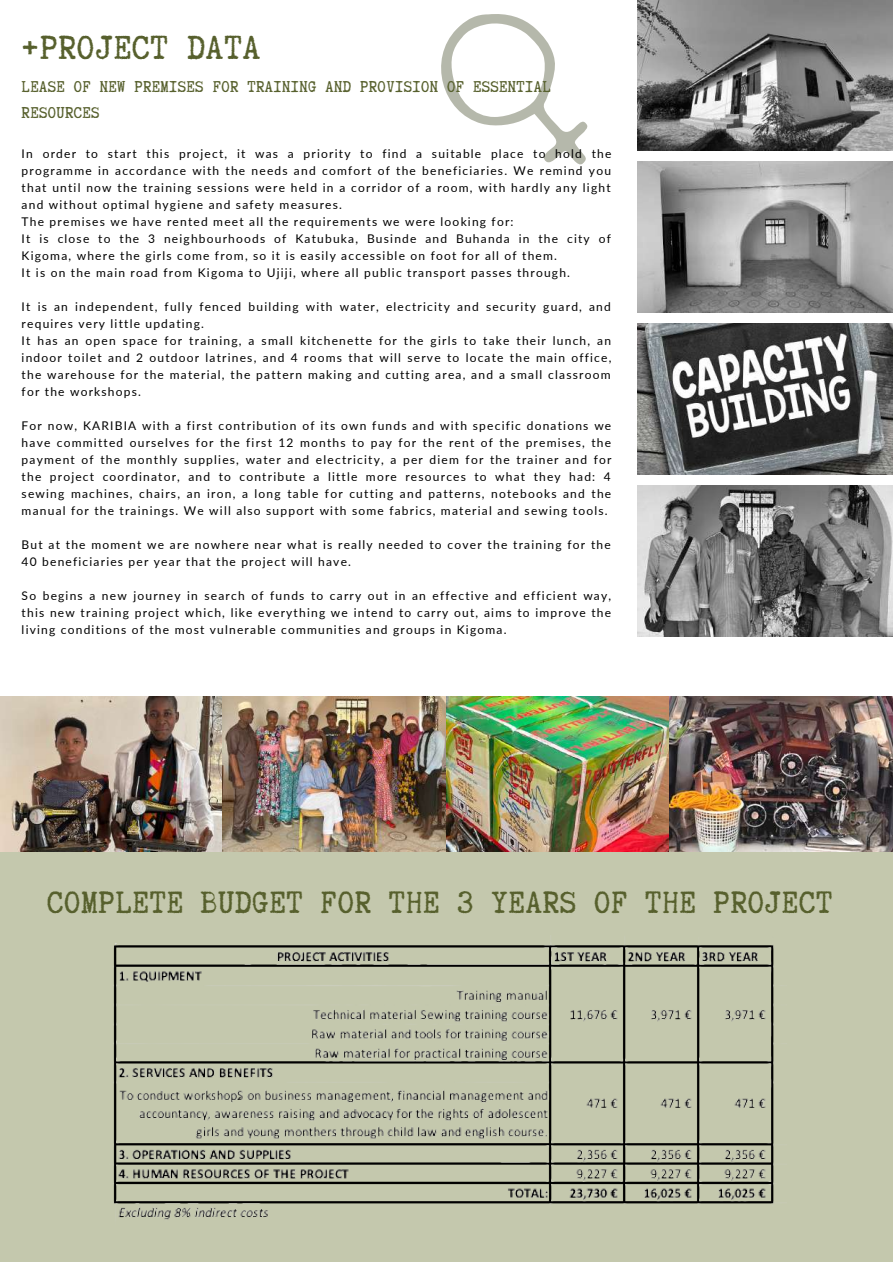
<style>
.page{position:relative;width:893px;height:1264px;background:#fff}
.page>*{position:absolute;margin:0;border:0;box-sizing:border-box;transform-origin:0 0}
.t1{font:39.6px "Truetypewriter Polygl OTT";letter-spacing:.02em;color:#57602d}
.t2{font:36.75px "Truetypewriter Polygl OTT";letter-spacing:.02em;color:#57602d}
.t3{font:22.5px "Articulat CF";color:#000}
.t4{font:18.75px/25.8px "Truetypewriter Polygl OTT";letter-spacing:.02em;color:#57602d}
.t5{font:12px/17px "Lato";letter-spacing:.1em;color:#000}
</style>
<div class="page">
<img style="left:0;top:696px;width:892px;height:156px">
<img style="left:637px;top:0;width:255px;height:151px">
<img style="left:637px;top:162px;width:255px;height:150px">
<img style="left:637px;top:324px;width:255px;height:150px">
<img style="left:637px;top:486px;width:255px;height:150px">
<div style="left:0;top:852px;width:892px;height:409px;background:#c4c8ad"></div>
<svg style="left:441px;top:14px;width:147px;height:151px"></svg>
<img style="left:113px;top:943px;width:661px;height:277px">
<h1 class="t1" style="left:22px;top:27px;width:240px">+PROJECT DATA</h1>
<h3 class="t4" style="left:22px;top:73px;width:530px">LEASE OF NEW PREMISES FOR TRAINING AND PROVISION OF ESSENTIAL<br>RESOURCES</h3>
<p class="t5" style="left:22px;top:145px;width:591px">In order to start this project, it was a priority to find a suitable place to hold the programme in accordance with the needs and comfort of the beneficiaries. We remind you that until now the training sessions were held in a corridor of a room, with hardly any light and without optimal hygiene and safety measures.<br>The premises we have rented meet all the requirements we were looking for:<br>It is close to the 3 neighbourhoods of Katubuka, Businde and Buhanda in the city of Kigoma, where the girls come from, so it is easily accessible on foot for all of them.<br>It is on the main road from Kigoma to Ujiji, where all public transport passes through.</p>
<p class="t5" style="left:22px;top:298px;width:591px">It is an independent, fully fenced building with water, electricity and security guard, and requires very little updating.<br>It has an open space for training, a small kitchenette for the girls to take their lunch, an indoor toilet and 2 outdoor latrines, and 4 rooms that will serve to locate the main office, the warehouse for the material, the pattern making and cutting area, and a small classroom for the workshops.</p>
<p class="t5" style="left:22px;top:417px;width:591px;text-align:justify">For now, KARIBIA with a first contribution of its own funds and with specific donations we have committed ourselves for the first 12 months to pay for the rent of the premises, the payment of the monthly supplies, water and electricity, a per diem for the trainer and for the project coordinator, and to contribute a little more resources to what they had: 4 sewing machines, chairs, an iron, a long table for cutting and patterns, notebooks and the manual for the trainings. We will also support with some fabrics, material and sewing tools.</p>
<p class="t5" style="left:22px;top:536px;width:590px">But at the moment we are nowhere near what is really needed to cover the training for the<br>40 beneficiaries per year that the project will have.</p>
<p class="t5" style="left:22px;top:587px;width:591px;text-align:justify">So begins a new journey in search of funds to carry out in an effective and efficient way, this new training project which, like everything we intend to carry out, aims to improve the living conditions of the most vulnerable communities and groups in Kigoma.</p>
<h2 class="t2" style="left:47px;top:883px;width:786px">COMPLETE BUDGET FOR THE 3 YEARS OF THE PROJECT</h2>
<h3 class="t3" style="left:237px;top:1091px;width:5px">´</h3>
<h3 class="t3" style="left:332px;top:1047px;width:5px">´</h3>
</div>
